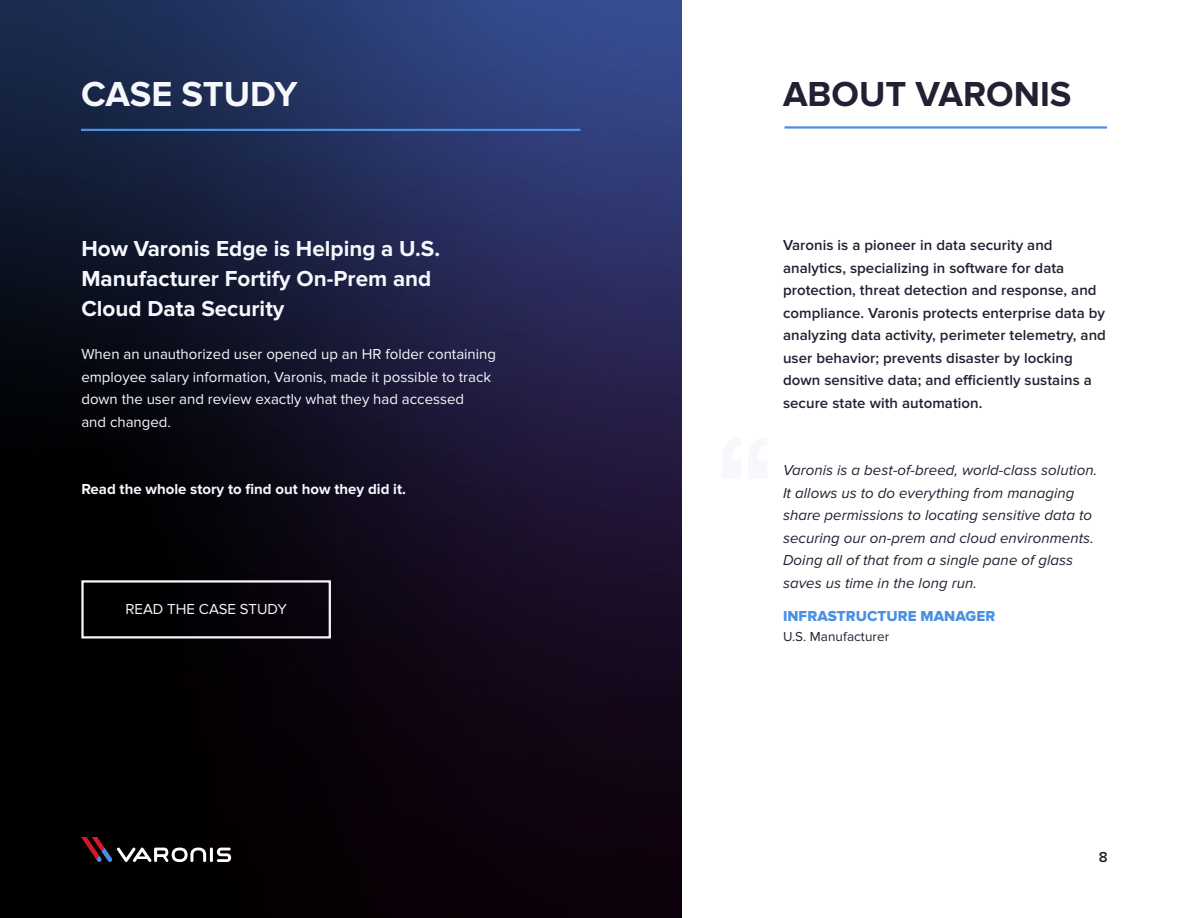
<style>
.page{position:relative;width:1188px;height:918px;background:#fff}
.page>*{position:absolute;margin:0;border:0;box-sizing:border-box;transform-origin:0 0}
.t1{font:700 36px "Proxima Nova";color:#212133}
.t2{font:700 36px "Proxima Nova";letter-spacing:-.005em;color:#f7f8fc}
.t3{font:700 22.5px/30px "Proxima Nova";color:#f7f8fc}
.t4{font:600 15px/22.5px "Proxima Nova";letter-spacing:.005em;color:#212133}
.t5{font:italic 15px/22.5px "Proxima Nova";letter-spacing:.005em;color:#212133}
.t6{font:15px/22.5px "Proxima Nova";color:#f7f8fc}
.t7{font:700 15px "Proxima Nova";color:#f7f8fc}
.t8{font:15px "Proxima Nova Extrabld";letter-spacing:.005em;color:#4a90e2}
.t9{font:13.5px "Proxima Nova";letter-spacing:.005em;color:#212133}
</style>
<div class="page">
<img style="left:0;top:0;width:682px;height:918px">
<div style="left:81px;top:580px;width:250px;height:59px;border:2px solid #f7f8fc"></div>
<hr style="left:81px;top:129px;width:499px;height:2px;background:#4a90e2">
<hr style="left:784px;top:126px;width:323px;height:3px;background:#4a90e2">
<hr style="left:210px;top:848px;width:3px;height:14px;background:#fff;border-radius:2px">
<svg style="left:217px;top:848px;width:14px;height:14px"></svg>
<svg style="left:81px;top:837px;width:125px;height:25px;background:#3b3134"></svg>
<p class="t2" style="left:81px;top:74px;width:218px">CASE STUDY</p>
<p class="t1" style="left:783px;top:73px;width:290px">ABOUT VARONIS</p>
<p class="t3" style="left:81px;top:234px;width:360px">How Varonis Edge is Helping a U.S.<br>Manufacturer Fortify On-Prem and<br>Cloud Data Security</p>
<p class="t6" style="left:81px;top:343px;width:416px">When an unauthorized user opened up an HR folder containing employee salary information, Varonis, made it possible to track</p>
<p class="t6" style="left:81px;top:388px;width:384px">down the user and review exactly what they had accessed and changed.</p>
<p class="t7" style="left:81px;top:481px;width:326px">Read the whole story to find out how they did it.</p>
<p class="t6" style="left:125px;top:598px;width:163px">READ THE CASE STUDY</p>
<p class="t4" style="left:783px;top:234px;width:325px">Varonis is a pioneer in data security and analytics, specializing in software for data protection, threat detection and response, and compliance. Varonis protects enterprise data by analyzing data activity, perimeter telemetry, and user behavior; prevents disaster by locking down sensitive data; and efficiently sustains a secure state with automation.</p>
<p class="t5" style="left:783px;top:459px;width:316px">Varonis is a best-of-breed, world-class solution.<br>It allows us to do everything from managing share permissions to locating sensitive data to securing our on-prem and cloud environments.<br>Doing all of that from a single pane of glass saves us time in the long run.</p>
<p class="t8" style="left:783px;top:608px;width:214px">INFRASTRUCTURE MANAGER</p>
<p class="t9" style="left:783px;top:629px;width:108px">U.S. Manufacturer</p>
<p class="t4" style="left:1099px;top:846px;width:10px">8</p>
</div>
